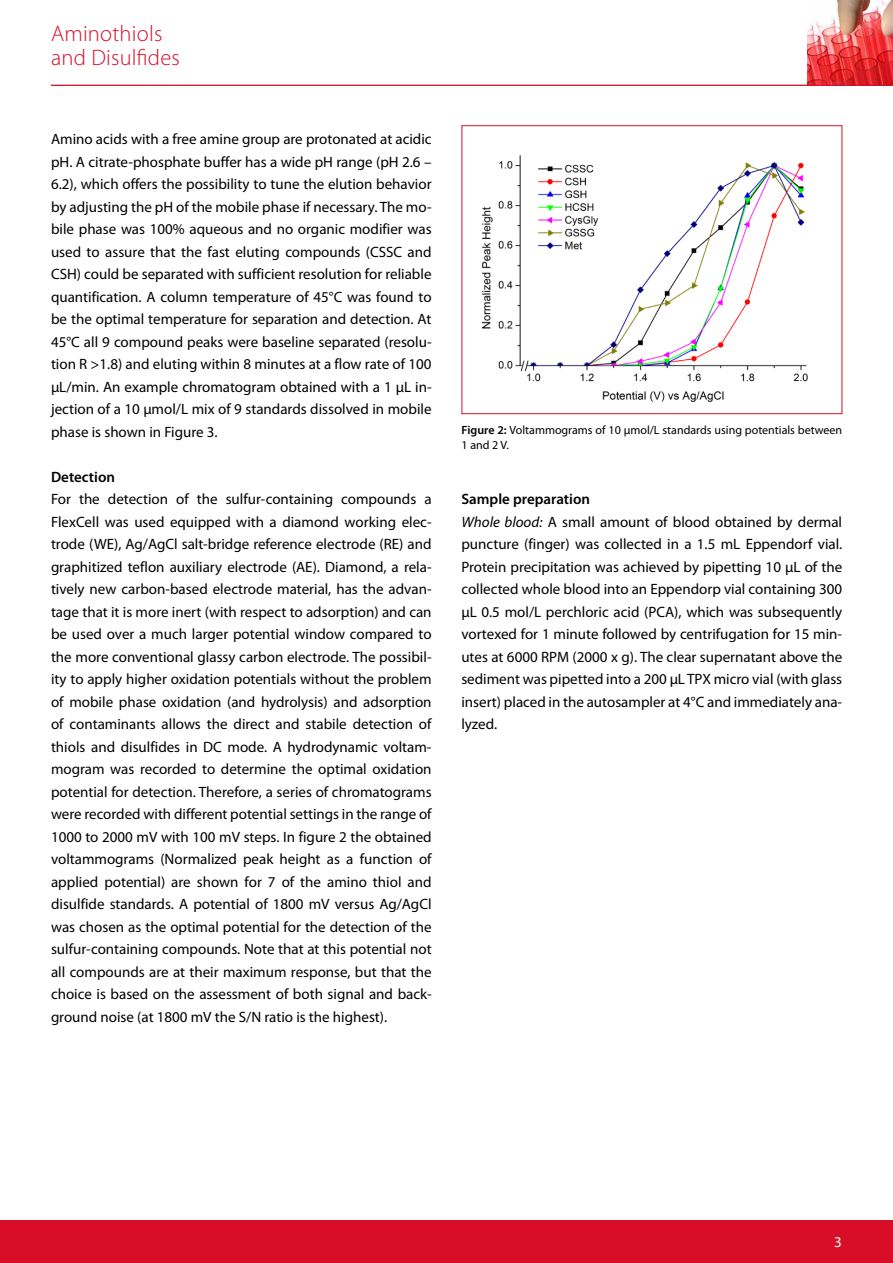
<style>
.page{position:relative;width:893px;height:1263px;background:#fff}
.page>*{position:absolute;margin:0;border:0;box-sizing:border-box;transform-origin:0 0}
.t1{font:300 22.5px/24px "Myriad Pro";letter-spacing:.01em;color:#d80e29}
.t2{font:15px/22.5px "Myriad Pro";color:#000;text-align:justify}
.t3{font:600 15px "Myriad Pro";color:#000}
.t4{font:15px "Myriad Pro";color:#fff}
.t5{font:12px/15px "Myriad Pro";color:#000}
.s1{font-weight:600}
.s2{font-style:italic}
</style>
<div class="page">
<div style="left:0;top:1220px;width:893px;height:43px;background:#d80e29"></div>
<img style="left:807px;top:0;width:86px;height:85px">
<hr style="left:51px;top:85px;width:842px;height:1px;background:#d80e29">
<img style="left:481px;top:155px;width:327px;height:248px">
<div style="left:462px;top:125px;width:380px;height:289px;border:1px solid #d80e29"></div>
<h1 class="t1" style="left:51px;top:22px;width:130px">Aminothiols and Disulfides</h1>
<p class="t2" style="left:51px;top:128px;width:382px">Amino acids with a free amine group are protonated at acidic pH. A citrate-phosphate buffer has a wide pH range (pH 2.6 – 6.2), which offers the possibility to tune the elution behavior by adjusting the pH of the mobile phase if necessary. The mo&shy;bile phase was 100% aqueous and no organic modifier was used to assure that the fast eluting compounds (CSSC and CSH) could be separated with sufficient resolution for reliable quantification. A column temperature of 45°C was found to be the optimal temperature for separation and detection. At 45°C all 9 compound peaks were baseline separated (resolu&shy;tion R &gt;1.8) and eluting within 8 minutes at a flow rate of 100 µL/min. An example chromatogram obtained with a 1 µL in&shy;jection of a 10 µmol/L mix of 9 standards dissolved in mobile phase is shown in Figure 3.</p>
<p class="t3" style="left:51px;top:468px;width:66px">Detection</p>
<p class="t2" style="left:51px;top:488px;width:382px">For the detection of the sulfur-containing compounds a FlexCell was used equipped with a diamond working elec&shy;trode (WE), Ag/AgCl salt-bridge reference electrode (RE) and graphitized teflon auxiliary electrode (AE). Diamond, a rela&shy;tively new carbon-based electrode material, has the advan&shy;tage that it is more inert (with respect to adsorption) and can be used over a much larger potential window compared to the more conventional glassy carbon electrode. The possibil&shy;ity to apply higher oxidation potentials without the problem of mobile phase oxidation (and hydrolysis) and adsorption of contaminants allows the direct and stabile detection of thiols and disulfides in DC mode. A hydrodynamic voltam&shy;mogram was recorded to determine the optimal oxidation potential for detection. Therefore, a series of chromatograms were recorded with different potential settings in the range of 1000 to 2000 mV with 100 mV steps. In figure 2 the obtained voltammograms (Normalized peak height as a function of applied potential) are shown for 7 of the amino thiol and disulfide standards. A potential of 1800 mV versus Ag/AgCl was chosen as the optimal potential for the detection of the sulfur-containing compounds. Note that at this potential not all compounds are at their maximum response, but that the choice is based on the assessment of both signal and back&shy;ground noise (at 1800 mV the S/N ratio is the highest).</p>
<p class="t5" style="left:462px;top:423px;width:382px"><span class="s1">Figure 2:</span> Voltammograms of 10 µmol/L standards using potentials between<br>1 and 2 V.</p>
<p class="t2" style="left:461px;top:488px;width:382px;text-align:left"><span class="s1">Sample preparation<br></span><span class="s2">Whole blood:</span> A small amount of blood obtained by dermal puncture (finger) was collected in a 1.5 mL Eppendorf vial.<br>Protein precipitation was achieved by pipetting 10 µL of the collected whole blood into an Eppendorp vial containing 300 µL 0.5 mol/L perchloric acid (PCA), which was subsequently vortexed for 1 minute followed by centrifugation for 15 min&shy;utes at 6000 RPM (2000 x g). The clear supernatant above the sediment was pipetted into a 200 µL TPX micro vial (with glass insert) placed in the autosampler at 4°C and immediately ana&shy;lyzed.</p>
<p class="t4" style="left:834px;top:1233px;width:9px">3</p>
</div>
